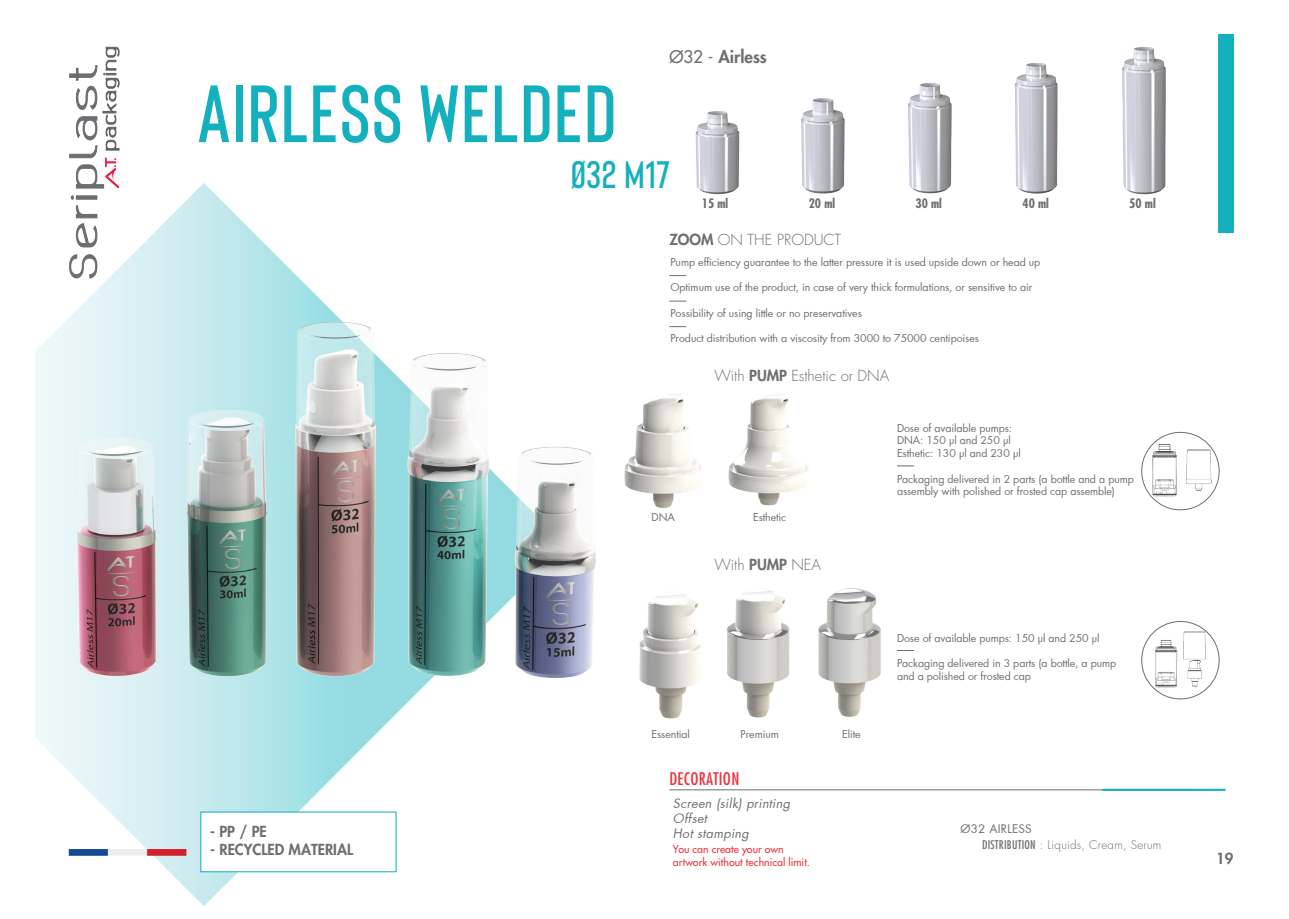
<style>
.page{position:relative;width:1289px;height:919px;background:#fff}
.page>*{position:absolute;margin:0;border:0;box-sizing:border-box;transform-origin:0 0}
.t1{font:600 81px "Bison";letter-spacing:.025em;color:#15b0be}
.t2{font:600 38.1px "Bison";letter-spacing:.025em;color:#15b0be}
.t3{font:800 16.95px "Futura";color:#706e6f}
.t4{font:condensed 16.95px "Futura";letter-spacing:.02em;color:#e93543}
.t5{font:300 14.85px "Futura";color:#706e6f}
.t6{font:800 14.85px "Futura";color:#706e6f}
.t7{font:italic 12.75px/15.3px "Futura";letter-spacing:.02em;color:#706e6f}
.t8{font:700 condensed 12.75px "Futura";color:#706e6f}
.t9{font:300 11.7px/15.8px "Futura";letter-spacing:.02em;color:#706e6f}
.t10{font:10.65px/12.8px "Futura";letter-spacing:-.01em;color:#706e6f}
.t11{font:10.65px "Futura";letter-spacing:-.01em;color:#6d6e70}
.t12{font:10.65px/12.8px "Futura";color:#e93543}
.s1{font-weight:400}
.s2{font-weight:800}
.s3{font-weight:400;font-stretch:condensed}
</style>
<div class="page">
<svg style="left:36px;top:183px;width:387px;height:723px"></svg>
<svg style="left:897px;top:465px;width:16px;height:1px"></svg>
<svg style="left:669px;top:301px;width:17px;height:1px"></svg>
<svg style="left:669px;top:275px;width:17px;height:1px"></svg>
<svg style="left:669px;top:326px;width:17px;height:1px"></svg>
<div style="left:1141px;top:432px;width:78px;height:78px;border:1px solid #706e6f;border-radius:50%"></div>
<div style="left:1218px;top:34px;width:15px;height:199px;background:#15b0be"></div>
<hr style="left:669px;top:789px;width:520px;height:1px;background:#706e6f">
<hr style="left:1102px;top:788px;width:123px;height:2px;background:#15b0be">
<div style="left:200px;top:811px;width:196px;height:61px;background:#fff;border:1px solid #15b0be"></div>
<svg style="left:69px;top:254px;width:28px;height:24px"></svg>
<svg style="left:76px;top:206px;width:21px;height:41px"></svg>
<svg style="left:71px;top:196px;width:26px;height:3px"></svg>
<svg style="left:69px;top:47px;width:50px;height:141px"></svg>
<img style="left:1186px;top:448px;width:26px;height:43px">
<img style="left:1150px;top:442px;width:27px;height:55px">
<svg style="left:897px;top:650px;width:16px;height:1px"></svg>
<div style="left:1141px;top:621px;width:78px;height:78px;border:1px solid #706e6f;border-radius:50%"></div>
<img style="left:1153px;top:640px;width:25px;height:48px">
<img style="left:695px;top:111px;width:45px;height:84px">
<img style="left:801px;top:98px;width:44px;height:96px">
<img style="left:908px;top:83px;width:44px;height:111px">
<img style="left:1015px;top:63px;width:43px;height:131px">
<img style="left:624px;top:394px;width:77px;height:114px">
<img style="left:728px;top:394px;width:80px;height:112px">
<img style="left:1122px;top:47px;width:44px;height:148px">
<img style="left:1183px;top:630px;width:23px;height:30px">
<img style="left:1186px;top:659px;width:16px;height:28px">
<img style="left:818px;top:588px;width:63px;height:129px">
<img style="left:639px;top:594px;width:62px;height:125px">
<img style="left:727px;top:590px;width:63px;height:128px">
<img style="left:70px;top:311px;width:526px;height:376px">
<img style="left:69px;top:849px;width:117px;height:22px">
<h1 class="t1" style="left:197px;top:63px;width:420px">AIRLESS WELDED</h1>
<h3 class="t3" style="left:669px;top:46px;width:99px"><span class="s1">Ø32 -</span> Airless</h3>
<h2 class="t2" style="left:571px;top:151px;width:100px">Ø32 M17</h2>
<p class="t8" style="left:702px;top:196px;width:28px">15 ml</p>
<p class="t8" style="left:808px;top:196px;width:28px">20 ml</p>
<p class="t8" style="left:915px;top:196px;width:28px">30 ml</p>
<p class="t8" style="left:1022px;top:196px;width:28px">40 ml</p>
<p class="t8" style="left:1129px;top:196px;width:28px">50 ml</p>
<h3 class="t5" style="left:669px;top:230px;width:173px"><span class="s2">ZOOM</span> ON THE PRODUCT</h3>
<p class="t11" style="left:670px;top:254px;width:371px">Pump efficiency guarantee to the latter pressure it is used upside down or head up</p>
<p class="t11" style="left:670px;top:280px;width:363px">Optimum use of the product, in case of very thick formulations, or sensitive to air</p>
<p class="t11" style="left:670px;top:305px;width:193px">Possibility of using little or no preservatives</p>
<p class="t11" style="left:670px;top:331px;width:310px">Product distribution with a viscosity from 3000 to 75000 centipoises</p>
<h3 class="t6" style="left:210px;top:822px;width:58px">- PP / PE</h3>
<h3 class="t6" style="left:210px;top:839px;width:144px">- RECYCLED MATERIAL</h3>
<h3 class="t5" style="left:714px;top:366px;width:176px">With <span class="s2">PUMP</span> Esthetic or DNA</h3>
<p class="t10" style="left:651px;top:511px;width:25px">DNA</p>
<p class="t10" style="left:753px;top:511px;width:35px">Esthetic</p>
<h3 class="t5" style="left:714px;top:555px;width:108px">With <span class="s2">PUMP</span> NEA</h3>
<p class="t10" style="left:897px;top:421px;width:125px">Dose of available pumps:<br>DNA: 150 µl and 250 µl<br>Esthetic: 130 µl and 230 µl</p>
<p class="t10" style="left:897px;top:472px;width:238px">Packaging delivered in 2 parts (a bottle and a pump assembly with polished or frosted cap assemble)</p>
<p class="t10" style="left:651px;top:727px;width:40px">Essential</p>
<p class="t10" style="left:740px;top:727px;width:40px">Premium</p>
<p class="t10" style="left:842px;top:727px;width:20px">Elite</p>
<h3 class="t4" style="left:669px;top:768px;width:71px">DECORATION</h3>
<p class="t7" style="left:673px;top:795px;width:119px">Screen (silk) printing<br>Offset<br>Hot stamping</p>
<p class="t12" style="left:673px;top:843px;width:138px">You can create your own artwork without technical limit.</p>
<p class="t10" style="left:897px;top:631px;width:204px">Dose of available pumps: 150 µl and 250 µl</p>
<p class="t10" style="left:897px;top:656px;width:221px">Packaging delivered in 3 parts (a bottle, a pump and a polished or frosted cap</p>
<p class="t9" style="left:982px;top:821px;width:181px;text-indent:-22px"><span class="s1">Ø32 AIRLESS<br></span><span class="s3">DISTRIBUTION</span> : Liquids, Cream, Serum</p>
<h3 class="t6" style="left:1215px;top:848px;width:19px">19</h3>
</div>
